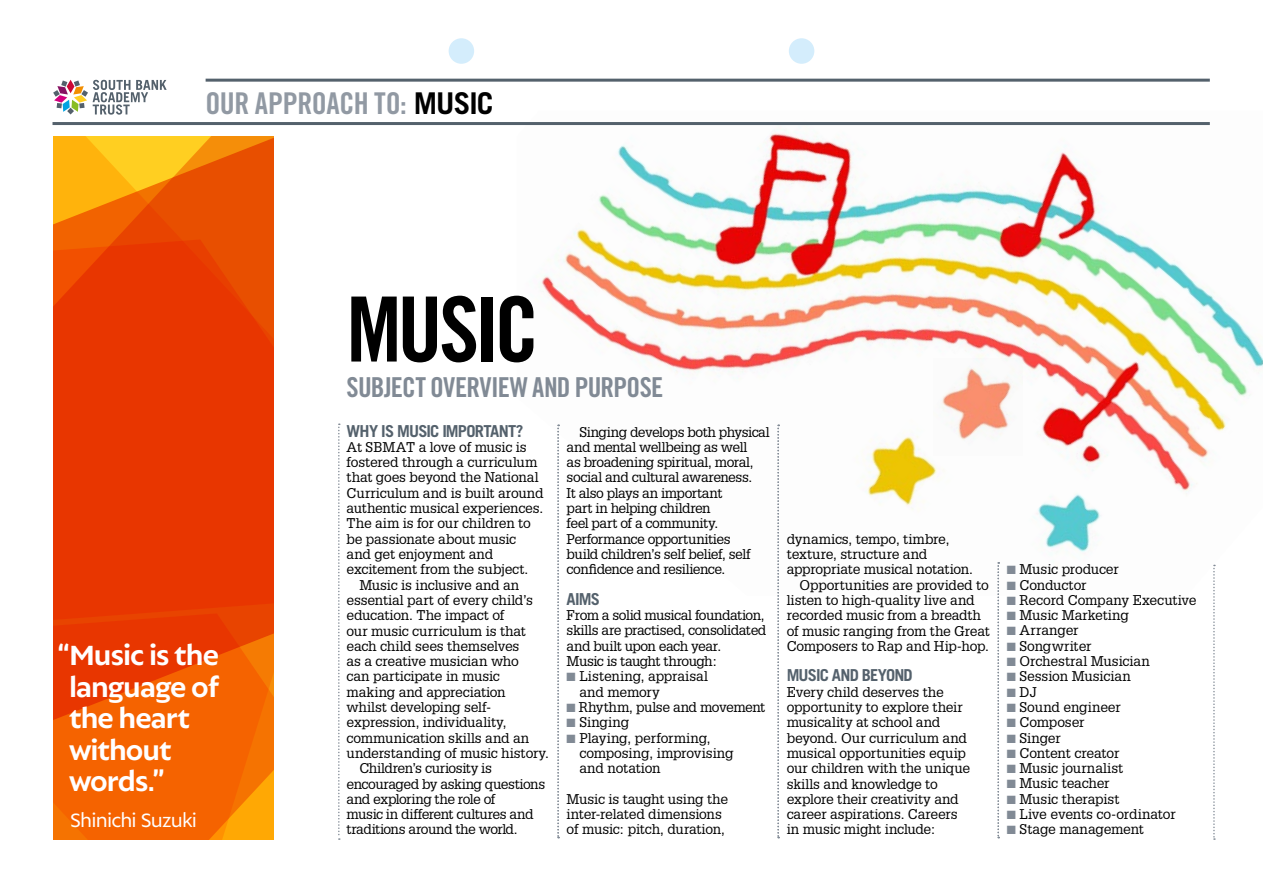
<style>
.page{position:relative;width:1263px;height:893px;background:#fff}
.page>*{position:absolute;margin:0;border:0;box-sizing:border-box;transform-origin:0 0}
.t1{font:90px "Trade Gothic LT Std Bd Cn 20";letter-spacing:-.045em;color:#000}
.t2{font:700 30px/31.5px "Autor";letter-spacing:-.035em;color:#fff}
.t3{font:30px "Trade Gothic LT Std Bd Cn 20";letter-spacing:-.01em;color:#9199a3}
.t4{font:27.45px "Trade Gothic LT Std Bd Cn 20";letter-spacing:-.025em;color:#818a95}
.t5{font:21px "Autor";letter-spacing:-.04em;color:#fff}
.t6{font:700 16.5px "Trade Gothic LT Std";letter-spacing:-.05em;color:#54616c}
.t7{font:13.8px/15.3px "Glypha LT Std";letter-spacing:-.015em;color:#000}
.t8{font:13.8px/15.3px "Glypha LT Std";letter-spacing:-.035em;color:#000}
.t9{font:13.8px "Glypha LT Std";letter-spacing:-.04em;color:#000}
.t10{font:13.8px "Glypha LT Std";letter-spacing:.01em;color:#000}
.s1{font-family:"Trade Gothic LT Std";font-weight:700;color:#000}
.s2{color:#818a95}
</style>
<div class="page">
<svg style="left:53px;top:80px;width:114px;height:35px"></svg>
<div style="left:449px;top:38px;width:25px;height:26px;background:#d4edfc;border-radius:50%"></div>
<div style="left:789px;top:38px;width:25px;height:26px;background:#d4edfc;border-radius:50%"></div>
<img style="left:541px;top:125px;width:722px;height:441px">
<img style="left:933px;top:359px;width:90px;height:45px">
<svg style="left:557px;top:425px;width:2px;height:413px"></svg>
<svg style="left:777px;top:425px;width:2px;height:413px"></svg>
<svg style="left:997px;top:562px;width:2px;height:276px"></svg>
<svg style="left:53px;top:136px;width:220px;height:704px;background:#ec4d01"></svg>
<hr style="left:206px;top:79px;width:1004px;height:3px;background:#54616c">
<hr style="left:53px;top:122px;width:1157px;height:3px;background:#54616c">
<svg style="left:338px;top:423px;width:2px;height:417px"></svg>
<svg style="left:1213px;top:565px;width:2px;height:275px"></svg>
<svg style="left:990px;top:404px;width:232px;height:158px"></svg>
<svg style="left:787px;top:404px;width:203px;height:119px"></svg>
<h2 class="t3" style="left:206px;top:85px;width:289px">OUR APPROACH TO: <span class="s1">MUSIC</span></h2>
<h2 class="t2" style="left:69px;top:639px;width:152px;text-indent:-12px">“Music is the language of the heart without words.”</h2>
<h3 class="t5" style="left:70px;top:807px;width:128px">Shinichi Suzuki</h3>
<h1 class="t1" style="left:347px;top:275px;width:194px">MUSIC</h1>
<h3 class="t4" style="left:347px;top:371px;width:318px">SUBJECT OVERVIEW AND PURPOSE</h3>
<p class="t6" style="left:347px;top:420px;width:178px">WHY IS MUSIC IMPORTANT?</p>
<p class="t7" style="left:347px;top:439px;width:182px">At SBMAT a love of music is</p>
<p class="t7" style="left:347px;top:454px;width:192px">fostered through a curriculum</p>
<p class="t7" style="left:347px;top:470px;width:193px">that goes beyond the National</p>
<p class="t7" style="left:347px;top:485px;width:198px">Curriculum and is built around</p>
<p class="t7" style="left:347px;top:500px;width:198px">authentic musical experiences.</p>
<p class="t7" style="left:347px;top:515px;width:186px">The aim is for our children to</p>
<p class="t7" style="left:347px;top:531px;width:171px">be passionate about music</p>
<p class="t7" style="left:347px;top:546px;width:148px">and get enjoyment and</p>
<p class="t7" style="left:347px;top:561px;width:183px">excitement from the subject.</p>
<p class="t7" style="left:359px;top:577px;width:162px">Music is inclusive and an</p>
<p class="t7" style="left:347px;top:592px;width:188px">essential part of every child’s</p>
<p class="t7" style="left:347px;top:607px;width:159px">education. The impact of</p>
<p class="t7" style="left:347px;top:623px;width:181px">our music curriculum is that</p>
<p class="t7" style="left:347px;top:638px;width:174px">each child sees themselves</p>
<p class="t7" style="left:347px;top:653px;width:174px">as a creative musician who</p>
<p class="t7" style="left:347px;top:669px;width:155px">can participate in music</p>
<p class="t7" style="left:347px;top:684px;width:161px">making and appreciation</p>
<p class="t7" style="left:347px;top:699px;width:146px">whilst developing self-</p>
<p class="t7" style="left:347px;top:714px;width:162px">expression, individuality,</p>
<p class="t7" style="left:347px;top:730px;width:184px">communication skills and an</p>
<p class="t7" style="left:347px;top:745px;width:204px">understanding of music history.</p>
<p class="t7" style="left:359px;top:760px;width:134px">Children’s curiosity is</p>
<p class="t8" style="left:347px;top:776px;width:200px">encouraged by asking questions</p>
<p class="t9" style="left:347px;top:791px;width:150px">and exploring the role of</p>
<p class="t8" style="left:347px;top:806px;width:188px">music in different cultures and</p>
<p class="t9" style="left:347px;top:821px;width:173px">traditions around the world.</p>
<p class="t7" style="left:567px;top:424px;width:205px;text-indent:13px">Singing develops both physical and mental wellbeing as well<br>as broadening spiritual, moral, social and cultural awareness.<br>It also plays an important<br>part in helping children<br>feel part of a community.<br>Performance opportunities<br>build children’s self belief, self confidence and resilience.</p>
<p class="t6" style="left:567px;top:589px;width:35px">AIMS</p>
<p class="t8" style="left:567px;top:607px;width:201px">From a solid musical foundation, skills are practised, consolidated and built upon each year.<br>Music is taught through:</p>
<p class="t7" style="left:579px;top:668px;width:130px;text-indent:-13px"><span class="s2">■</span> Listening, appraisal and memory</p>
<p class="t7" style="left:567px;top:699px;width:200px"><span class="s2">■</span> Rhythm, pulse and movement</p>
<p class="t10" style="left:567px;top:714px;width:64px"><span class="s2">■</span> Singing</p>
<p class="t7" style="left:579px;top:730px;width:156px;text-indent:-13px"><span class="s2">■</span> Playing, performing, composing, improvising and notation</p>
<p class="t7" style="left:567px;top:791px;width:163px">Music is taught using the inter-related dimensions of music: pitch, duration,</p>
<p class="t7" style="left:787px;top:531px;width:164px">dynamics, tempo, timbre,</p>
<p class="t7" style="left:787px;top:546px;width:142px">texture, structure and</p>
<p class="t7" style="left:787px;top:561px;width:188px">appropriate musical notation.</p>
<p class="t7" style="left:799px;top:577px;width:191px">Opportunities are provided to</p>
<p class="t7" style="left:787px;top:592px;width:189px">listen to high-quality live and</p>
<p class="t7" style="left:787px;top:607px;width:196px">recorded music from a breadth</p>
<p class="t7" style="left:787px;top:623px;width:205px">of music ranging from the Great</p>
<p class="t7" style="left:787px;top:638px;width:204px">Composers to Rap and Hip-hop.</p>
<p class="t6" style="left:787px;top:665px;width:128px">MUSIC AND BEYOND</p>
<p class="t7" style="left:787px;top:684px;width:185px">Every child deserves the opportunity to explore their musicality at school and beyond. Our curriculum and musical opportunities equip our children with the unique skills and knowledge to explore their creativity and career aspirations. Careers in music might include:</p>
<p class="t7" style="left:1007px;top:561px;width:113px"><span class="s2">■</span> Music producer</p>
<p class="t7" style="left:1007px;top:577px;width:81px"><span class="s2">■</span> Conductor</p>
<p class="t7" style="left:1007px;top:592px;width:191px"><span class="s2">■</span> Record Company Executive</p>
<p class="t7" style="left:1007px;top:607px;width:124px"><span class="s2">■</span> Music Marketing</p>
<p class="t7" style="left:1007px;top:623px;width:73px"><span class="s2">■</span> Arranger</p>
<p class="t7" style="left:1007px;top:638px;width:86px"><span class="s2">■</span> Songwriter</p>
<p class="t7" style="left:1007px;top:653px;width:145px"><span class="s2">■</span> Orchestral Musician</p>
<p class="t7" style="left:1007px;top:668px;width:125px"><span class="s2">■</span> Session Musician</p>
<p class="t7" style="left:1007px;top:684px;width:31px"><span class="s2">■</span> DJ</p>
<p class="t7" style="left:1007px;top:699px;width:115px"><span class="s2">■</span> Sound engineer</p>
<p class="t7" style="left:1007px;top:714px;width:79px"><span class="s2">■</span> Composer</p>
<p class="t7" style="left:1007px;top:730px;width:55px"><span class="s2">■</span> Singer</p>
<p class="t7" style="left:1007px;top:745px;width:114px"><span class="s2">■</span> Content creator</p>
<p class="t7" style="left:1007px;top:760px;width:118px"><span class="s2">■</span> Music journalist</p>
<p class="t7" style="left:1007px;top:776px;width:104px"><span class="s2">■</span> Music teacher</p>
<p class="t7" style="left:1007px;top:791px;width:114px"><span class="s2">■</span> Music therapist</p>
<p class="t7" style="left:1007px;top:806px;width:170px"><span class="s2">■</span> Live events co-ordinator</p>
<p class="t7" style="left:1007px;top:821px;width:139px"><span class="s2">■</span> Stage management</p>
</div>
